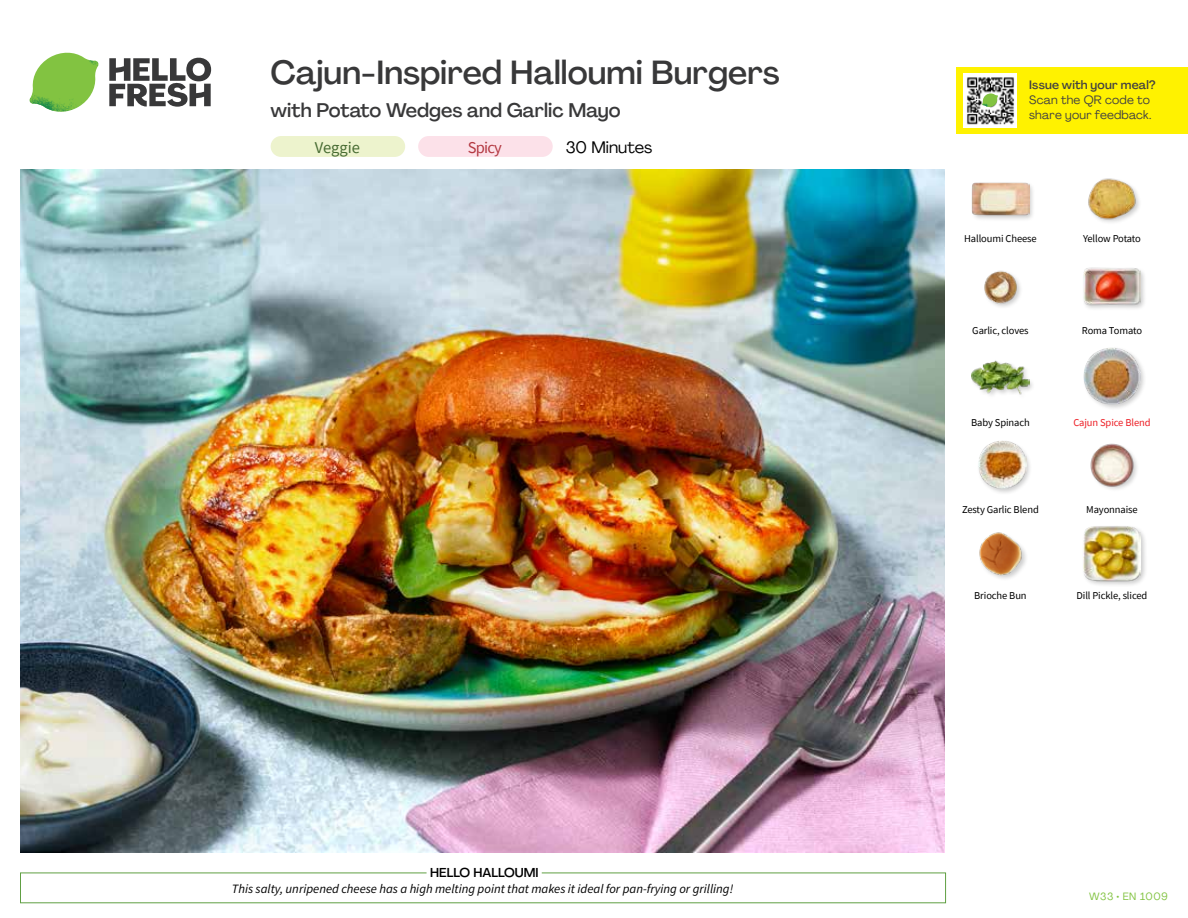
<style>
.page{position:relative;width:1188px;height:918px;background:#fff}
.page>*{position:absolute;margin:0;border:0;box-sizing:border-box;transform-origin:0 0}
.t1{font:500 33px "Agrandir";color:#383839}
.t2{font:500 19.5px "Agrandir";color:#383839}
.t3{font:16.5px "Agrandir";color:#000}
.t4{font:16.5px "Source Sans Pro";color:#476b32}
.t5{font:16.5px "Source Sans Pro";letter-spacing:-.05em;color:#b33841}
.t6{font:italic 12.75px "Source Sans Pro";color:#000}
.t7{font:500 12.75px "Agrandir";color:#000}
.t8{font:12px/15px "Agrandir";letter-spacing:.02em;color:#414042}
.t9{font:500 12px "Agrandir";letter-spacing:.02em;color:#414042}
.t10{font:10.5px "Source Sans Pro";letter-spacing:-.01em;color:#000}
.t11{font:10.5px "Source Sans Pro";letter-spacing:-.01em;color:#ed1d24}
.t12{font:10.5px "Agrandir";letter-spacing:.05em;color:#82c341}
</style>
<div class="page">
<svg style="left:109px;top:57px;width:102px;height:50px"></svg>
<svg style="left:34px;top:53px;width:62px;height:40px"></svg>
<img style="left:67px;top:53px;width:32px;height:26px">
<img style="left:33px;top:75px;width:59px;height:11px">
<img style="left:29px;top:79px;width:61px;height:33px">
<img style="left:65px;top:86px;width:27px;height:25px">
<div style="left:20px;top:873px;width:926px;height:30px;border:1px solid #609f43"></div>
<div style="left:427px;top:865px;width:115px;height:15px;background:#fff"></div>
<img style="left:21px;top:170px;width:924px;height:682px">
<div style="left:418px;top:136px;width:135px;height:21px;background:#fce1e9;border-radius:10px"></div>
<div style="left:271px;top:136px;width:134px;height:21px;background:#edf3cd;border-radius:10px"></div>
<div style="left:1082px;top:524px;width:66px;height:64px;background:#000;opacity:.2"></div>
<img style="left:1083px;top:525px;width:58px;height:58px">
<img style="left:979px;top:532px;width:47px;height:47px">
<img style="left:1090px;top:443px;width:47px;height:47px">
<div style="left:1082px;top:346px;width:65px;height:65px;background:#000;opacity:.2"></div>
<img style="left:1083px;top:347px;width:58px;height:58px">
<div style="left:970px;top:360px;width:66px;height:41px;background:#000;opacity:.2"></div>
<img style="left:972px;top:360px;width:57px;height:41px">
<div style="left:1082px;top:267px;width:65px;height:45px;background:#000;opacity:.2"></div>
<img style="left:1083px;top:267px;width:58px;height:45px">
<img style="left:984px;top:270px;width:37px;height:37px">
<img style="left:1088px;top:178px;width:51px;height:44px">
<div style="left:971px;top:181px;width:64px;height:41px;background:#000;opacity:.2"></div>
<img style="left:972px;top:181px;width:57px;height:41px">
<div style="left:977px;top:440px;width:56px;height:56px;background:#000;opacity:.2"></div>
<img style="left:978px;top:441px;width:48px;height:48px">
<div style="left:956px;top:67px;width:232px;height:67px;background:#fff200"></div>
<img style="left:964px;top:74px;width:52px;height:54px">
<svg style="left:982px;top:93px;width:16px;height:14px"></svg>
<h1 class="t1" style="left:271px;top:52px;width:511px">Cajun-Inspired Halloumi Burgers</h1>
<h2 class="t2" style="left:271px;top:98px;width:351px">with Potato Wedges and Garlic Mayo</h2>
<h3 class="t4" style="left:315px;top:137px;width:47px">Veggie</h3>
<h3 class="t5" style="left:468px;top:137px;width:36px">Spicy</h3>
<h3 class="t3" style="left:566px;top:137px;width:88px">30 Minutes</h3>
<p class="t7" style="left:430px;top:864px;width:110px">HELLO HALLOUMI</p>
<p class="t6" style="left:232px;top:881px;width:503px">This salty, unripened cheese has a high melting point that makes it ideal for pan-frying or grilling!</p>
<p class="t9" style="left:1029px;top:77px;width:128px">Issue with your meal?</p>
<p class="t8" style="left:1029px;top:92px;width:124px">Scan the QR code to share your feedback.</p>
<p class="t10" style="left:964px;top:231px;width:74px">Halloumi Cheese</p>
<p class="t10" style="left:1083px;top:231px;width:59px">Yellow Potato</p>
<p class="t10" style="left:972px;top:324px;width:58px">Garlic, cloves</p>
<p class="t10" style="left:1082px;top:324px;width:62px">Roma Tomato</p>
<p class="t10" style="left:971px;top:416px;width:60px">Baby Spinach</p>
<p class="t11" style="left:1073px;top:416px;width:79px">Cajun Spice Blend</p>
<p class="t10" style="left:962px;top:503px;width:78px">Zesty Garlic Blend</p>
<p class="t10" style="left:1086px;top:503px;width:53px">Mayonnaise</p>
<p class="t10" style="left:974px;top:589px;width:54px">Brioche Bun</p>
<p class="t10" style="left:1077px;top:589px;width:72px">Dill Pickle, sliced</p>
<p class="t12" style="left:1089px;top:890px;width:80px">W33 • EN 1009</p>
</div>
